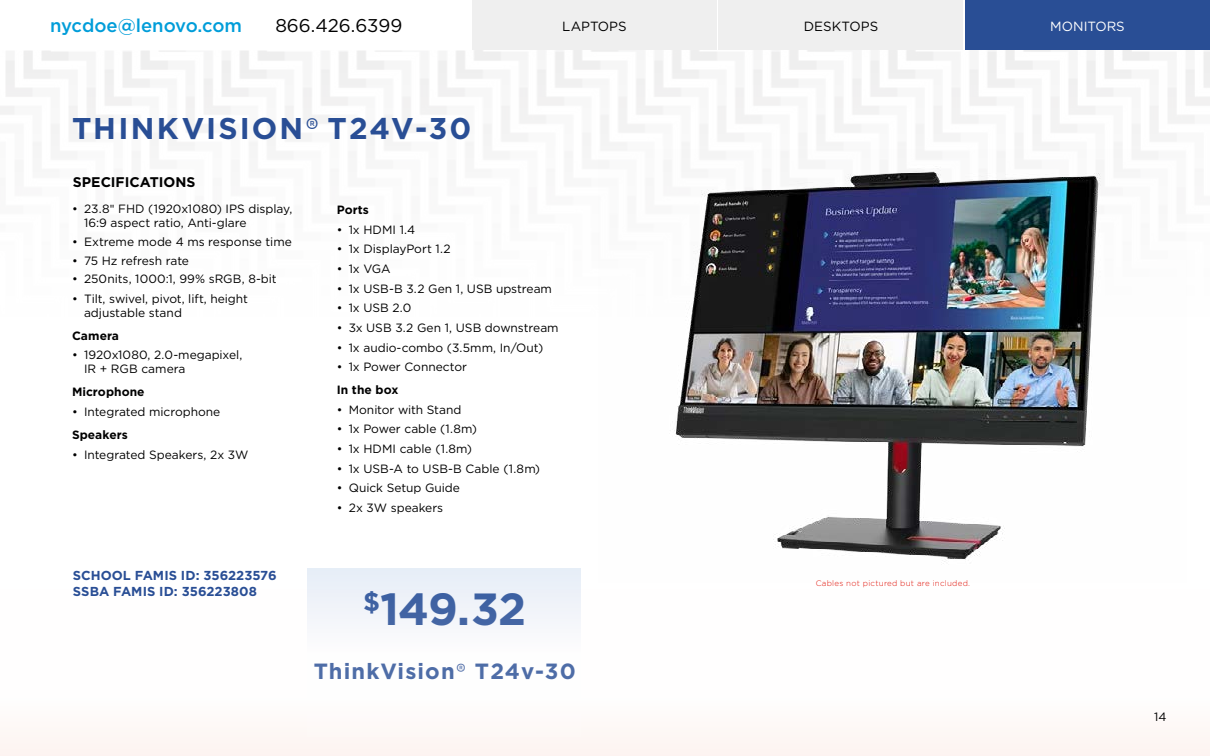
<style>
.page{position:relative;width:1210px;height:756px;background:#fff}
.page>*{position:absolute;margin:0;border:0;box-sizing:border-box;transform-origin:0 0}
.t1{font:700 45px "Gotham";color:#294e95}
.t2{font:700 30px "Gotham";letter-spacing:.07em;color:#294e95}
.t3{font:700 22px "Gotham";letter-spacing:.05em;color:#294e95}
.t4{font:500 18.5px "Gotham";letter-spacing:-.005em;color:#009dd9}
.t5{font:18.5px "Gotham";color:#000}
.t6{font:700 14px "Gotham";color:#000}
.t7{font:13.3px "Gotham";color:#000}
.t8{font:13.3px "Gotham";color:#fff}
.t9{font:700 13px/16px "Gotham";color:#294e95}
.t10{font:12px/14px "Gotham";color:#000}
.t11{font:700 12px "Gotham";letter-spacing:.005em;color:#000}
.t12{font:300 8px "Gotham";letter-spacing:.03em;color:#e1140a}
.s1{font-family:"Klavika";font-weight:400}
.s2{font-family:"Calibri"}
</style>
<div class="page">
<img style="left:599px;top:150px;width:587px;height:412px">
<div style="left:718px;top:0;width:245px;height:49px;background:#efefef"></div>
<div style="left:472px;top:0;width:245px;height:49px;background:#efefef"></div>
<div style="left:965px;top:0;width:245px;height:49px;background:#294e95"></div>
<div style="left:308px;top:569px;width:272px;height:168px;background:linear-gradient(to bottom,#ecf2fa,#fffffc)"></div>
<h3 class="t4" style="left:50px;top:13px;width:194px">nycdoe@lenovo.com</h3>
<h3 class="t5" style="left:275px;top:13px;width:128px">866.426.6399</h3>
<p class="t7" style="left:562px;top:18px;width:66px">LAPTOPS</p>
<p class="t7" style="left:803px;top:18px;width:76px">DESKTOPS</p>
<h2 class="t2" style="left:72px;top:108px;width:401px">THINKVISION<span class="s1">®</span> T24V-30</h2>
<p class="t6" style="left:73px;top:173px;width:124px">SPECIFICATIONS</p>
<p class="t10" style="left:72px;top:201px;width:222px">• 23.8<span class="s2">"</span> FHD (1920x1080) IPS display,</p>
<p class="t11" style="left:337px;top:202px;width:34px">Ports</p>
<p class="t10" style="left:84px;top:215px;width:164px">16:9 aspect ratio, Anti-glare</p>
<p class="t10" style="left:337px;top:222px;width:80px">• 1x HDMI 1.4</p>
<p class="t10" style="left:72px;top:235px;width:221px">• Extreme mode 4 ms response time</p>
<p class="t10" style="left:337px;top:242px;width:115px">• 1x DisplayPort 1.2</p>
<p class="t10" style="left:72px;top:253px;width:118px">• 75 Hz refresh rate</p>
<p class="t10" style="left:337px;top:262px;width:55px">• 1x VGA</p>
<p class="t10" style="left:72px;top:272px;width:206px">• 250nits, 1000:1, 99% sRGB, 8-bit</p>
<p class="t10" style="left:337px;top:281px;width:217px">• 1x USB-B 3.2 Gen 1, USB upstream</p>
<p class="t10" style="left:72px;top:291px;width:177px">• Tilt, swivel, pivot, lift, height</p>
<p class="t10" style="left:337px;top:301px;width:76px">• 1x USB 2.0</p>
<p class="t10" style="left:84px;top:305px;width:99px">adjustable stand</p>
<p class="t11" style="left:72px;top:328px;width:49px">Camera</p>
<p class="t10" style="left:337px;top:320px;width:223px">• 3x USB 3.2 Gen 1, USB downstream</p>
<p class="t10" style="left:337px;top:340px;width:208px">• 1x audio-combo (3.5mm, In/Out)</p>
<p class="t10" style="left:84px;top:348px;width:160px;text-indent:-12px">• 1920x1080, 2.0-megapixel,<br>IR + RGB camera</p>
<p class="t10" style="left:337px;top:360px;width:132px">• 1x Power Connector</p>
<p class="t11" style="left:72px;top:384px;width:74px">Microphone</p>
<p class="t11" style="left:337px;top:382px;width:63px">In the box</p>
<p class="t10" style="left:72px;top:405px;width:150px">• Integrated microphone</p>
<p class="t10" style="left:337px;top:402px;width:126px">• Monitor with Stand</p>
<p class="t10" style="left:337px;top:422px;width:142px">• 1x Power cable (1.8m)</p>
<p class="t11" style="left:72px;top:427px;width:57px">Speakers</p>
<p class="t10" style="left:72px;top:447px;width:178px">• Integrated Speakers, 2x 3W</p>
<p class="t9" style="left:73px;top:567px;width:205px">SCHOOL FAMIS ID: 356223576<br>SSBA FAMIS ID: 356223808</p>
<p class="t10" style="left:337px;top:442px;width:137px">• 1x HDMI cable (1.8m)</p>
<p class="t10" style="left:337px;top:461px;width:205px">• 1x USB-A to USB-B Cable (1.8m)</p>
<p class="t10" style="left:337px;top:481px;width:125px">• Quick Setup Guide</p>
<p class="t10" style="left:337px;top:500px;width:108px">• 2x 3W speakers</p>
<h1 class="t1" style="left:363px;top:580px;width:164px"><sup>$</sup>149.32</h1>
<h3 class="t3" style="left:314px;top:657px;width:263px">ThinkVision<span class="s1">®</span> T24v-30</h3>
<p class="t12" style="left:815px;top:578px;width:156px">Cables not pictured but are included.</p>
<p class="t8" style="left:1050px;top:18px;width:76px">MONITORS</p>
<p class="t10" style="left:1154px;top:709px;width:14px">14</p>
</div>
